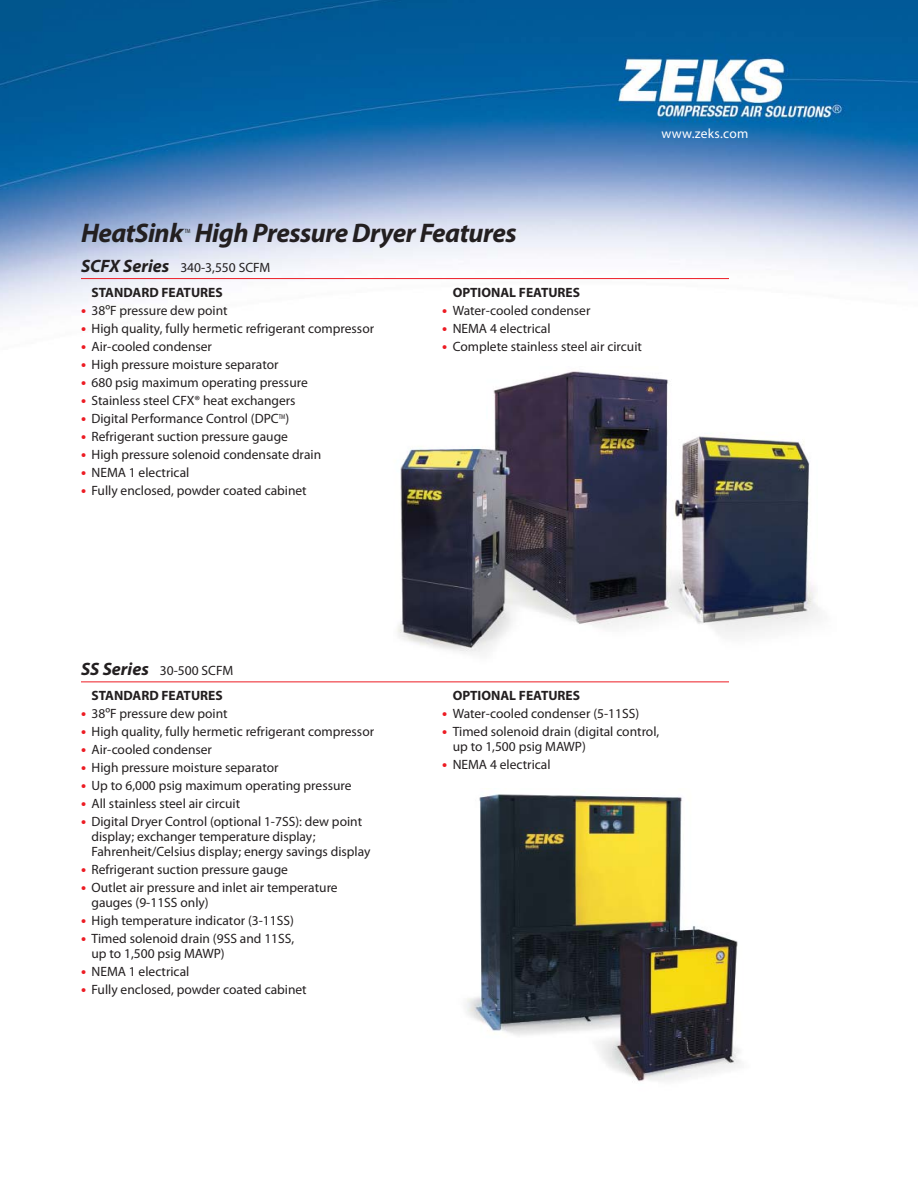
<style>
.page{position:relative;width:918px;height:1188px;background:#fff}
.page>*{position:absolute;margin:0;border:0;box-sizing:border-box;transform-origin:0 0}
.t1{font:italic 700 27px "Myriad Pro";letter-spacing:-.02em;color:#231f20}
.t2{font:13.5px/15px "Myriad Pro";color:#231f20}
.t3{font:700 13.5px/24.8px "Myriad Pro";color:#231f20}
.t4{font:13.5px "Myriad Pro";letter-spacing:.02em;color:#fff}
.t5{font:condensed 6.15px "Myriad Pro";color:#231f20}
.s1{font-style:italic;font-size:18px}
.s2{font-weight:400}
.s3{font-weight:700;font-size:15px;color:#ed1c24}
</style>
<div class="page">
<img style="left:0;top:0;width:918px;height:682px">
<hr style="left:81px;top:278px;width:648px;height:1px;background:#ed1c24">
<img style="left:380px;top:366px;width:456px;height:299px">
<hr style="left:81px;top:682px;width:648px;height:1px;background:#ed1c24">
<img style="left:466px;top:794px;width:275px;height:288px">
<p class="t4" style="left:662px;top:128px;width:88px">www.zeks.com</p>
<h1 class="t1" style="left:81px;top:223px;width:437px">HeatSink High Pressure Dryer Features</h1>
<p class="t5" style="left:185px;top:229px;width:7px">TM</p>
<p class="t3" style="left:92px;top:256px;width:180px;text-indent:-11px"><span class="s1">SCFX Series</span> <span class="s2">340-3,550 SCFM<br></span>STANDARD FEATURES</p>
<p class="t2" style="left:81px;top:303px;width:148px"><span class="s3">•</span> 38oF pressure dew point</p>
<p class="t2" style="left:81px;top:321px;width:295px"><span class="s3">•</span> High quality, fully hermetic refrigerant compressor</p>
<p class="t2" style="left:81px;top:339px;width:133px"><span class="s3">•</span> Air-cooled condenser</p>
<p class="t2" style="left:81px;top:357px;width:199px"><span class="s3">•</span> High pressure moisture separator</p>
<p class="t2" style="left:81px;top:375px;width:228px"><span class="s3">•</span> 680 psig maximum operating pressure</p>
<p class="t2" style="left:81px;top:393px;width:216px"><span class="s3">•</span> Stainless steel CFX® heat exchangers</p>
<p class="t2" style="left:81px;top:411px;width:210px"><span class="s3">•</span> Digital Performance Control (DPC<sup>TM</sup>)</p>
<p class="t2" style="left:81px;top:429px;width:209px"><span class="s3">•</span> Refrigerant suction pressure gauge</p>
<p class="t2" style="left:81px;top:447px;width:242px"><span class="s3">•</span> High pressure solenoid condensate drain</p>
<p class="t2" style="left:81px;top:465px;width:110px"><span class="s3">•</span> NEMA 1 electrical</p>
<p class="t2" style="left:81px;top:483px;width:227px"><span class="s3">•</span> Fully enclosed, powder coated cabinet</p>
<p class="t3" style="left:453px;top:281px;width:129px">OPTIONAL FEATURES</p>
<p class="t2" style="left:442px;top:303px;width:150px"><span class="s3">•</span> Water-cooled condenser</p>
<p class="t2" style="left:442px;top:321px;width:110px"><span class="s3">•</span> NEMA 4 electrical</p>
<p class="t2" style="left:442px;top:339px;width:201px"><span class="s3">•</span> Complete stainless steel air circuit</p>
<p class="t3" style="left:81px;top:659px;width:154px;text-align:center"><span class="s1">SS Series</span> <span class="s2">30-500 SCFM<br></span>STANDARD FEATURES</p>
<p class="t2" style="left:81px;top:707px;width:148px"><span class="s3">•</span> 38oF pressure dew point</p>
<p class="t2" style="left:81px;top:725px;width:295px"><span class="s3">•</span> High quality, fully hermetic refrigerant compressor</p>
<p class="t2" style="left:81px;top:743px;width:133px"><span class="s3">•</span> Air-cooled condenser</p>
<p class="t2" style="left:81px;top:761px;width:199px"><span class="s3">•</span> High pressure moisture separator</p>
<p class="t2" style="left:81px;top:779px;width:272px"><span class="s3">•</span> Up to 6,000 psig maximum operating pressure</p>
<p class="t2" style="left:81px;top:797px;width:161px"><span class="s3">•</span> All stainless steel air circuit</p>
<p class="t2" style="left:91px;top:815px;width:281px;text-indent:-10px"><span class="s3">•</span> Digital Dryer Control (optional 1-7SS): dew point display; exchanger temperature display;<br>Fahrenheit/Celsius display; energy savings display</p>
<p class="t2" style="left:81px;top:863px;width:209px"><span class="s3">•</span> Refrigerant suction pressure gauge</p>
<p class="t2" style="left:91px;top:881px;width:248px;text-indent:-10px"><span class="s3">•</span> Outlet air pressure and inlet air temperature gauges (9-11SS only)</p>
<p class="t2" style="left:81px;top:914px;width:214px"><span class="s3">•</span> High temperature indicator (3-11SS)</p>
<p class="t2" style="left:91px;top:932px;width:204px;text-indent:-10px"><span class="s3">•</span> Timed solenoid drain (9SS and 11SS, up to 1,500 psig MAWP)</p>
<p class="t2" style="left:81px;top:965px;width:110px"><span class="s3">•</span> NEMA 1 electrical</p>
<p class="t2" style="left:81px;top:983px;width:227px"><span class="s3">•</span> Fully enclosed, powder coated cabinet</p>
<p class="t3" style="left:453px;top:684px;width:129px">OPTIONAL FEATURES</p>
<p class="t2" style="left:442px;top:707px;width:199px"><span class="s3">•</span> Water-cooled condenser (5-11SS)</p>
<p class="t2" style="left:453px;top:725px;width:208px;text-indent:-10px"><span class="s3">•</span> Timed solenoid drain (digital control, up to 1,500 psig MAWP)</p>
<p class="t2" style="left:442px;top:758px;width:110px"><span class="s3">•</span> NEMA 4 electrical</p>
</div>
